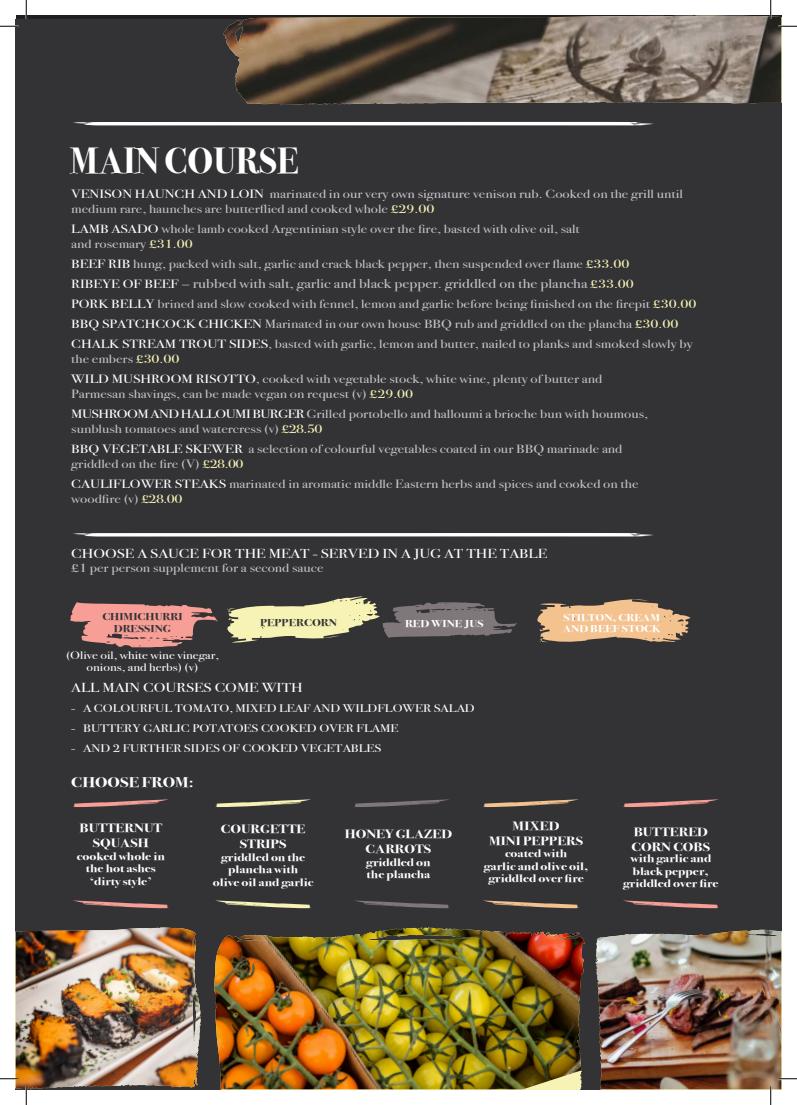
<style>
.page{position:relative;width:797px;height:1105px;background:#fff}
.page>*{position:absolute;margin:0;border:0;box-sizing:border-box;transform-origin:0 0}
.t1{font:700 36.25px "Bodoni Svty Two ITCTT";color:#fff}
.t2{font:700 14px "Bodoni Svty Two ITCTT";color:#fff;scale:1.25 1}
.t3{font:13px "Bodoni Svty Two ITCTT";color:#c8c2c7;scale:1.25 1}
.t4{font:13px "Bodoni Svty Two ITCTT";color:#fff;scale:1.25 1}
.t5{font:12px/15px "Bodoni Svty Two ITCTT";color:#c8c2c7;scale:1.25 1}
.t6{font:700 12px "Bodoni Svty Two ITCTT";color:#fff;scale:1.25 1}
.t7{font:700 11px "Bodoni Svty Two ITCTT";color:#fff;scale:1.25 1}
.t8{font:11px "Bodoni Svty Two ITCTT";color:#fff;scale:1.25 1}
.t9{font:700 10px "Bodoni Svty Two ITCTT";color:#fff;scale:1.25 1}
.t10{font:700 10px "Bodoni Svty Two ITCTT";color:#333335;scale:1.25 1}
.s1{color:#fff}
.s2{color:#f7f3b5}
.s3{font-size:12px;color:#fff}
.s4{font-size:12px;color:#f7f3b5}
</style>
<div class="page">
<div style="left:16px;top:20px;width:765px;height:1069px;background:#333335"></div>
<svg style="left:223px;top:16px;width:558px;height:89px;background:#716860"></svg>
<img style="left:223px;top:16px;width:481px;height:88px">
<img style="left:214px;top:927px;width:375px;height:162px">
<img style="left:286px;top:927px;width:141px;height:11px">
<svg style="left:70px;top:602px;width:148px;height:45px;background:#b97d77"></svg>
<svg style="left:226px;top:596px;width:291px;height:47px;background:#84816f"></svg>
<svg style="left:536px;top:597px;width:154px;height:46px;background:#b89673"></svg>
<svg style="left:73px;top:799px;width:96px;height:8px"></svg>
<svg style="left:215px;top:799px;width:96px;height:8px"></svg>
<svg style="left:353px;top:799px;width:97px;height:8px"></svg>
<svg style="left:482px;top:799px;width:97px;height:8px"></svg>
<svg style="left:622px;top:799px;width:97px;height:8px"></svg>
<svg style="left:73px;top:900px;width:96px;height:8px"></svg>
<svg style="left:215px;top:900px;width:96px;height:8px"></svg>
<svg style="left:353px;top:900px;width:97px;height:8px"></svg>
<svg style="left:482px;top:900px;width:97px;height:8px"></svg>
<svg style="left:622px;top:900px;width:97px;height:8px"></svg>
<svg style="left:72px;top:122px;width:583px;height:3px"></svg>
<svg style="left:72px;top:533px;width:583px;height:3px"></svg>
<svg style="left:0;top:25px;width:19px;height:2px"></svg>
<svg style="left:778px;top:25px;width:19px;height:2px"></svg>
<svg style="left:25px;top:0;width:2px;height:19px"></svg>
<img style="left:0;top:927px;width:201px;height:178px">
<svg style="left:770px;top:0;width:1px;height:19px"></svg>
<img style="left:595px;top:930px;width:202px;height:175px">
<p class="t1" style="left:70px;top:131px;width:230px">MAIN COURSE</p>
<p class="t5" style="left:71px;top:185px;width:491px"><span class="s1">VENISON HAUNCH AND LOIN</span> marinated in our very own signature venison rub. Cooked on the grill until medium rare, haunches are butterflied and cooked whole <span class="s2">£29.00</span></p>
<p class="t5" style="left:71px;top:220px;width:408px"><span class="s1">LAMB ASADO</span> whole lamb cooked Argentinian style over the fire, basted with olive oil, salt</p>
<p class="t5" style="left:71px;top:235px;width:99px">and rosemary <span class="s2">£31.00</span></p>
<p class="t5" style="left:71px;top:255px;width:448px"><span class="s1">BEEF RIB</span> hung, packed with salt, garlic and crack black pepper, then suspended over flame <span class="s2">£33.00</span></p>
<p class="t3" style="left:71px;top:273px;width:451px"><span class="s3">RIBEYE OF BEEF</span> – rubbed with salt, garlic and black pepper. griddled on the plancha <span class="s4">£33.00</span></p>
<p class="t5" style="left:71px;top:295px;width:501px"><span class="s1">PORK BELLY</span> brined and slow cooked with fennel, lemon and garlic before being finished on the firepit <span class="s2">£30.00</span></p>
<p class="t5" style="left:71px;top:315px;width:487px"><span class="s1">BBQ SPATCHCOCK CHICKEN</span> Marinated in our own house BBQ rub and griddled on the plancha <span class="s2">£30.00</span></p>
<p class="t5" style="left:71px;top:335px;width:499px"><span class="s1">CHALK STREAM TROUT SIDES</span>, basted with garlic, lemon and butter, nailed to planks and smoked slowly by the embers <span class="s2">£30.00</span></p>
<p class="t5" style="left:71px;top:370px;width:426px"><span class="s1">WILD MUSHROOM RISOTTO</span>, cooked with vegetable stock, white wine, plenty of butter and</p>
<p class="t5" style="left:71px;top:385px;width:275px">Parmesan shavings, can be made vegan on request (v) <span class="s2">£29.00</span></p>
<p class="t5" style="left:71px;top:405px;width:463px"><span class="s1">MUSHROOM AND HALLOUMI BURGER</span> Grilled portobello and halloumi a brioche bun with houmous,</p>
<p class="t5" style="left:71px;top:420px;width:202px">sunblush tomatoes and watercress (v) <span class="s2">£28.50</span></p>
<p class="t5" style="left:71px;top:440px;width:442px"><span class="s1">BBQ VEGETABLE SKEWER</span> a selection of colourful vegetables coated in our BBQ marinade and</p>
<p class="t5" style="left:71px;top:455px;width:139px">griddled on the fire (V) <span class="s2">£28.00</span></p>
<p class="t5" style="left:71px;top:475px;width:455px"><span class="s1">CAULIFLOWER STEAKS</span> marinated in aromatic middle Eastern herbs and spices and cooked on the</p>
<p class="t5" style="left:71px;top:490px;width:90px">woodfire (v) <span class="s2">£28.00</span></p>
<p class="t4" style="left:71px;top:543px;width:382px">CHOOSE A SAUCE FOR THE MEAT - SERVED IN A JUG AT THE TABLE</p>
<p class="t5" style="left:71px;top:559px;width:203px">£1 per person supplement for a second sauce</p>
<p class="t10" style="left:102px;top:608px;width:66px">CHIMICHURRI</p>
<p class="t10" style="left:114px;top:621px;width:48px">DRESSING</p>
<p class="t8" style="left:66px;top:646px;width:124px">(Olive oil, white wine vinegar,</p>
<p class="t8" style="left:87px;top:658px;width:91px">onions, and herbs) (v)</p>
<p class="t10" style="left:260px;top:614px;width:63px">PEPPERCORN</p>
<p class="t9" style="left:405px;top:616px;width:64px">RED WINE JUS</p>
<p class="t4" style="left:71px;top:677px;width:187px">ALL MAIN COURSES COME WITH</p>
<p class="t8" style="left:71px;top:699px;width:324px">- A COLOURFUL TOMATO, MIXED LEAF AND WILDFLOWER SALAD</p>
<p class="t8" style="left:71px;top:719px;width:263px">- BUTTERY GARLIC POTATOES COOKED OVER FLAME</p>
<p class="t8" style="left:71px;top:739px;width:249px">- AND 2 FURTHER SIDES OF COOKED VEGETABLES</p>
<p class="t2" style="left:71px;top:770px;width:99px">CHOOSE FROM:</p>
<p class="t9" style="left:563px;top:609px;width:79px">STILTON, CREAM</p>
<p class="t9" style="left:562px;top:620px;width:80px">AND BEEF STOCK</p>
<p class="t6" style="left:79px;top:818px;width:68px">BUTTERNUT</p>
<p class="t6" style="left:93px;top:833px;width:46px">SQUASH</p>
<p class="t7" style="left:77px;top:847px;width:72px">cooked whole in</p>
<p class="t7" style="left:86px;top:859px;width:57px">the hot ashes</p>
<p class="t7" style="left:90px;top:872px;width:51px">‘dirty style’</p>
<p class="t6" style="left:221px;top:819px;width:69px">COURGETTE</p>
<p class="t6" style="left:240px;top:834px;width:39px">STRIPS</p>
<p class="t7" style="left:221px;top:848px;width:69px">griddled on the</p>
<p class="t7" style="left:228px;top:860px;width:57px">plancha with</p>
<p class="t7" style="left:213px;top:873px;width:82px">olive oil and garlic</p>
<p class="t6" style="left:345px;top:824px;width:87px">HONEY GLAZED</p>
<p class="t6" style="left:365px;top:839px;width:54px">CARROTS</p>
<p class="t7" style="left:366px;top:853px;width:53px">griddled on</p>
<p class="t7" style="left:366px;top:865px;width:52px">the plancha</p>
<p class="t6" style="left:512px;top:815px;width:39px">MIXED</p>
<p class="t6" style="left:489px;top:830px;width:77px">MINI PEPPERS</p>
<p class="t7" style="left:505px;top:844px;width:51px">coated with</p>
<p class="t7" style="left:484px;top:857px;width:85px">garlic and olive oil,</p>
<p class="t7" style="left:488px;top:869px;width:78px">griddled over fire</p>
<p class="t6" style="left:633px;top:822px;width:61px">BUTTERED</p>
<p class="t6" style="left:631px;top:837px;width:65px">CORN COBS</p>
<p class="t7" style="left:630px;top:849px;width:66px">with garlic and</p>
<p class="t7" style="left:633px;top:862px;width:62px">black pepper,</p>
<p class="t7" style="left:623px;top:874px;width:78px">griddled over fire</p>
</div>
